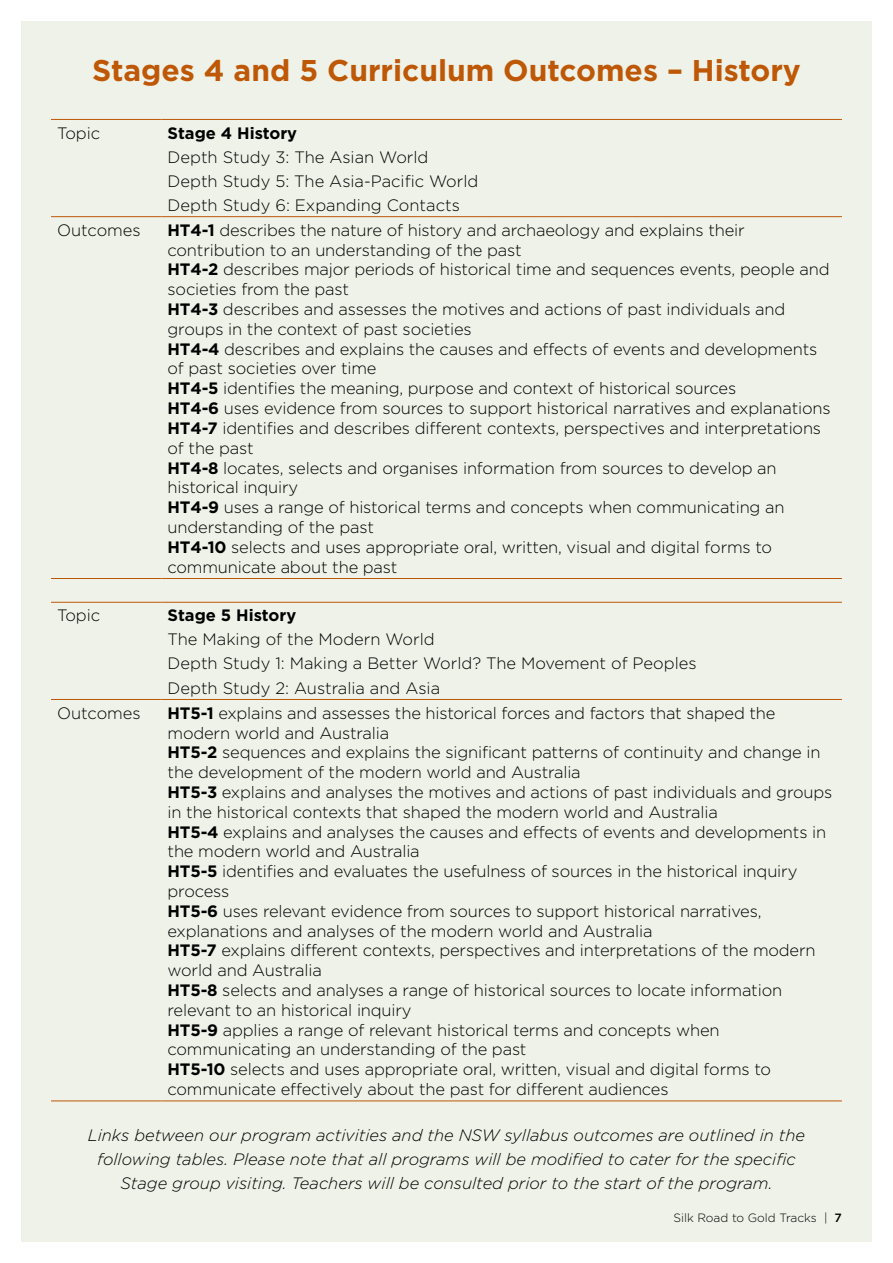
<style>
.page{position:relative;width:893px;height:1263px;background:#fff}
.page>*{position:absolute;margin:0;border:0;box-sizing:border-box;transform-origin:0 0}
.t1{font:700 30px "Gotham";color:#be5806}
.t2{font:300 16.5px/19.8px "Gotham";letter-spacing:-.01em;color:#000}
.t3{font:italic 300 16.5px/24px "Gotham";color:#000;text-align:center}
.t4{font:700 16.5px "Gotham";color:#000}
.t5{font:300 12px "Gotham";color:#000}
.s1{font-weight:700}
.s2{font-weight:500}
</style>
<div class="page">
<div style="left:21px;top:21px;width:851px;height:1221px;background:#eef2e8"></div>
<hr style="left:51px;top:119px;width:111px;height:1px;background:#be5806">
<hr style="left:162px;top:119px;width:680px;height:1px;background:#be5806">
<hr style="left:51px;top:216px;width:111px;height:1px;background:#be5806">
<hr style="left:162px;top:216px;width:680px;height:1px;background:#be5806">
<hr style="left:51px;top:578px;width:111px;height:1px;background:#be5806">
<hr style="left:162px;top:578px;width:680px;height:1px;background:#be5806">
<hr style="left:51px;top:602px;width:111px;height:1px;background:#be5806">
<hr style="left:162px;top:602px;width:680px;height:1px;background:#be5806">
<hr style="left:51px;top:699px;width:111px;height:1px;background:#be5806">
<hr style="left:162px;top:699px;width:680px;height:1px;background:#be5806">
<hr style="left:51px;top:1100px;width:111px;height:1px;background:#be5806">
<hr style="left:162px;top:1100px;width:680px;height:1px;background:#be5806">
<h1 class="t1" style="left:92px;top:50px;width:710px">Stages 4 and 5 Curriculum Outcomes – History</h1>
<p class="t2" style="left:57px;top:122px;width:45px">Topic</p>
<p class="t4" style="left:168px;top:122px;width:131px">Stage 4 History</p>
<p class="t2" style="left:168px;top:144px;width:312px;line-height:24px">Depth Study 3: The Asian World<br>Depth Study 5: The Asia-Pacific World<br>Depth Study 6: Expanding Contacts</p>
<p class="t2" style="left:57px;top:220px;width:85px">Outcomes</p>
<p class="t2" style="left:168px;top:220px;width:664px"><span class="s1">HT4-1</span> describes the nature of history and archaeology and explains their contribution to an understanding of the past<br><span class="s1">HT4-2</span> describes major periods of historical time and sequences events, people and societies from the past<br><span class="s1">HT4-3</span> describes and assesses the motives and actions of past individuals and groups in the context of past societies<br><span class="s1">HT4-4</span> describes and explains the causes and effects of events and developments of past societies over time<br><span class="s1">HT4-5</span> identifies the meaning, purpose and context of historical sources<br><span class="s1">HT4-6</span> uses evidence from sources to support historical narratives and explanations <span class="s1">HT4-7</span> identifies and describes different contexts, perspectives and interpretations of the past<br><span class="s1">HT4-8</span> locates, selects and organises information from sources to develop an historical inquiry<br><span class="s1">HT4-9</span> uses a range of historical terms and concepts when communicating an understanding of the past<br><span class="s1">HT4-10</span> selects and uses appropriate oral, written, visual and digital forms to communicate about the past</p>
<p class="t2" style="left:57px;top:605px;width:45px">Topic</p>
<p class="t4" style="left:168px;top:605px;width:130px">Stage 5 History</p>
<p class="t2" style="left:168px;top:627px;width:530px;line-height:24px">The Making of the Modern World<br>Depth Study 1: Making a Better World? The Movement of Peoples<br>Depth Study 2: Australia and Asia</p>
<p class="t2" style="left:57px;top:702px;width:85px">Outcomes</p>
<p class="t2" style="left:168px;top:702px;width:666px"><span class="s1">HT5-1</span> explains and assesses the historical forces and factors that shaped the modern world and Australia<br><span class="s1">HT5-2</span> sequences and explains the significant patterns of continuity and change in the development of the modern world and Australia<br><span class="s1">HT5-3</span> explains and analyses the motives and actions of past individuals and groups in the historical contexts that shaped the modern world and Australia<br><span class="s1">HT5-4</span> explains and analyses the causes and effects of events and developments in the modern world and Australia<br><span class="s1">HT5-5</span> identifies and evaluates the usefulness of sources in the historical inquiry process<br><span class="s1">HT5-6</span> uses relevant evidence from sources to support historical narratives, explanations and analyses of the modern world and Australia<br><span class="s1">HT5-7</span> explains different contexts, perspectives and interpretations of the modern world and Australia<br><span class="s1">HT5-8</span> selects and analyses a range of historical sources to locate information relevant to an historical inquiry<br><span class="s1">HT5-9</span> applies a range of relevant historical terms and concepts when communicating an understanding of the past<br><span class="s1">HT5-10</span> selects and uses appropriate oral, written, visual and digital forms to communicate effectively about the past for different audiences</p>
<p class="t3" style="left:88px;top:1122px;width:719px">Links between our program activities and the NSW syllabus outcomes are outlined in the following tables. Please note that all programs will be modified to cater for the specific<br>Stage group visiting. Teachers will be consulted prior to the start of the program.</p>
<p class="t5" style="left:673px;top:1210px;width:170px">Silk Road to Gold Tracks | <span class="s2">7</span></p>
</div>
